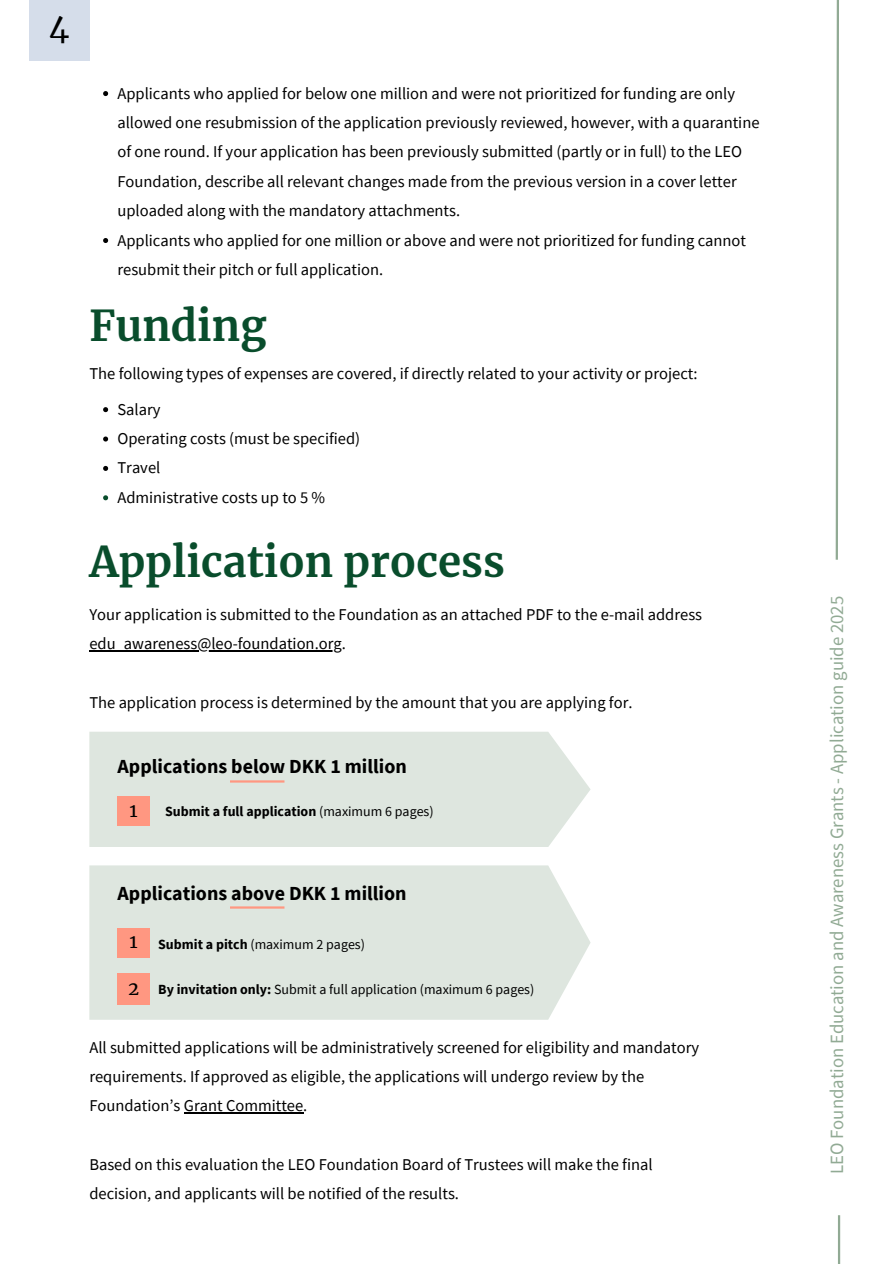
<style>
.page{position:relative;width:894px;height:1264px;background:#fff}
.page>*{position:absolute;margin:0;border:0;box-sizing:border-box;transform-origin:0 0}
.t1{font:700 42px "Merriweather";color:#094d2c}
.t2{font:31.95px "Merriweather";color:#000}
.t3{font:700 19.95px "Source Sans Pro";color:#000}
.t4{font:18.75px "Source Sans Pro";color:#91aa94}
.t5{font:18.45px "Merriweather";color:#000}
.t6{font:16.5px/29.4px "Source Sans Pro";color:#000}
.t7{font:13.95px "Source Sans Pro";color:#000}
.t8{font:700 13.95px "Source Sans Pro";color:#000}
.s1{font-weight:400}
.s2{font-weight:700}
.s3{font-family:"Merriweather";font-size:18.45px}
</style>
<div class="page">
<div style="left:29px;top:0;width:60px;height:60px;background:#d5ddea"></div>
<svg style="left:835px;top:0;width:4px;height:560px"></svg>
<hr style="left:837px;top:1215px;width:2px;height:48px;background:#91aa94">
<svg style="left:103px;top:91px;width:5px;height:5px"></svg>
<svg style="left:103px;top:238px;width:5px;height:5px"></svg>
<svg style="left:103px;top:407px;width:5px;height:5px"></svg>
<svg style="left:103px;top:436px;width:5px;height:5px"></svg>
<svg style="left:103px;top:466px;width:5px;height:5px"></svg>
<svg style="left:103px;top:495px;width:5px;height:5px"></svg>
<hr style="left:89px;top:650px;width:252px;height:1px;background:#000">
<hr style="left:184px;top:1112px;width:119px;height:1px;background:#000">
<div style="left:89px;top:865px;width:501px;height:154px;background:#dee6df"></div>
<div style="left:89px;top:732px;width:501px;height:115px;background:#dee6df"></div>
<div style="left:117px;top:927px;width:33px;height:30px;background:#ff9781"></div>
<div style="left:117px;top:973px;width:33px;height:31px;background:#ff9781"></div>
<div style="left:117px;top:796px;width:33px;height:29px;background:#ff9781"></div>
<hr style="left:230px;top:780px;width:54px;height:2px;background:#ff9781">
<hr style="left:230px;top:906px;width:54px;height:2px;background:#ff9781">
<p class="t2" style="left:49px;top:7px;width:22px">4</p>
<p class="t6" style="left:117px;top:78px;width:643px">Applicants who applied for below one million and were not prioritized for funding are only allowed one resubmission of the application previously reviewed, however, with a quarantine of one round. If your application has been previously submitted (partly or in full) to the LEO Foundation, describe all relevant changes made from the previous version in a cover letter uploaded along with the mandatory attachments.</p>
<p class="t6" style="left:117px;top:225px;width:630px">Applicants who applied for one million or above and were not prioritized for funding cannot resubmit their pitch or full application.</p>
<h1 class="t1" style="left:89px;top:300px;width:179px">Funding</h1>
<p class="t6" style="left:89px;top:358px;width:609px">The following types of expenses are covered, if directly related to your activity or project:</p>
<p class="t6" style="left:117px;top:394px;width:45px">Salary</p>
<p class="t6" style="left:117px;top:423px;width:244px">Operating costs (must be specified)</p>
<p class="t6" style="left:117px;top:453px;width:44px">Travel</p>
<p class="t6" style="left:117px;top:482px;width:209px">Administrative costs up to 5 %</p>
<h1 class="t1" style="left:89px;top:535px;width:417px">Application process</h1>
<p class="t6" style="left:89px;top:599px;width:614px">Your application is submitted to the Foundation as an attached PDF to the e-mail address</p>
<p class="t6" style="left:89px;top:628px;width:258px">edu_awareness@leo-foundation.org.</p>
<p class="t6" style="left:89px;top:687px;width:544px">The application process is determined by the amount that you are applying for.</p>
<p class="t3" style="left:117px;top:753px;width:291px">Applications below DKK 1 million</p>
<h4 class="t8" style="left:165px;top:801px;width:270px">Submit a full application <span class="s1">(maximum 6 pages)</span></h4>
<p class="t5" style="left:130px;top:798px;width:10px">1</p>
<p class="t3" style="left:117px;top:880px;width:290px">Applications above DKK 1 million</p>
<p class="t7" style="left:158px;top:935px;width:208px"><span class="s2">Submit a pitch</span> (maximum 2 pages)</p>
<p class="t7" style="left:128px;top:980px;width:407px"><span class="s3">2</span> <span class="s2">By invitation only:</span> Submit a full application (maximum 6 pages)</p>
<p class="t5" style="left:130px;top:930px;width:10px">1</p>
<h3 class="t6" style="left:89px;top:1032px;width:611px">All submitted applications will be administratively screened for eligibility and mandatory requirements. If approved as eligible, the applications will undergo review by the<br>Foundation’s Grant Committee.</h3>
<h2 class="t6" style="left:89px;top:1149px;width:564px">Based on this evaluation the LEO Foundation Board of Trustees will make the final decision, and applicants will be notified of the results.</h2>
<p class="t4" style="left:824px;top:1174px;width:579px;rotate:-90deg">LEO Foundation Education and Awareness Grants - Application guide 2025</p>
</div>
